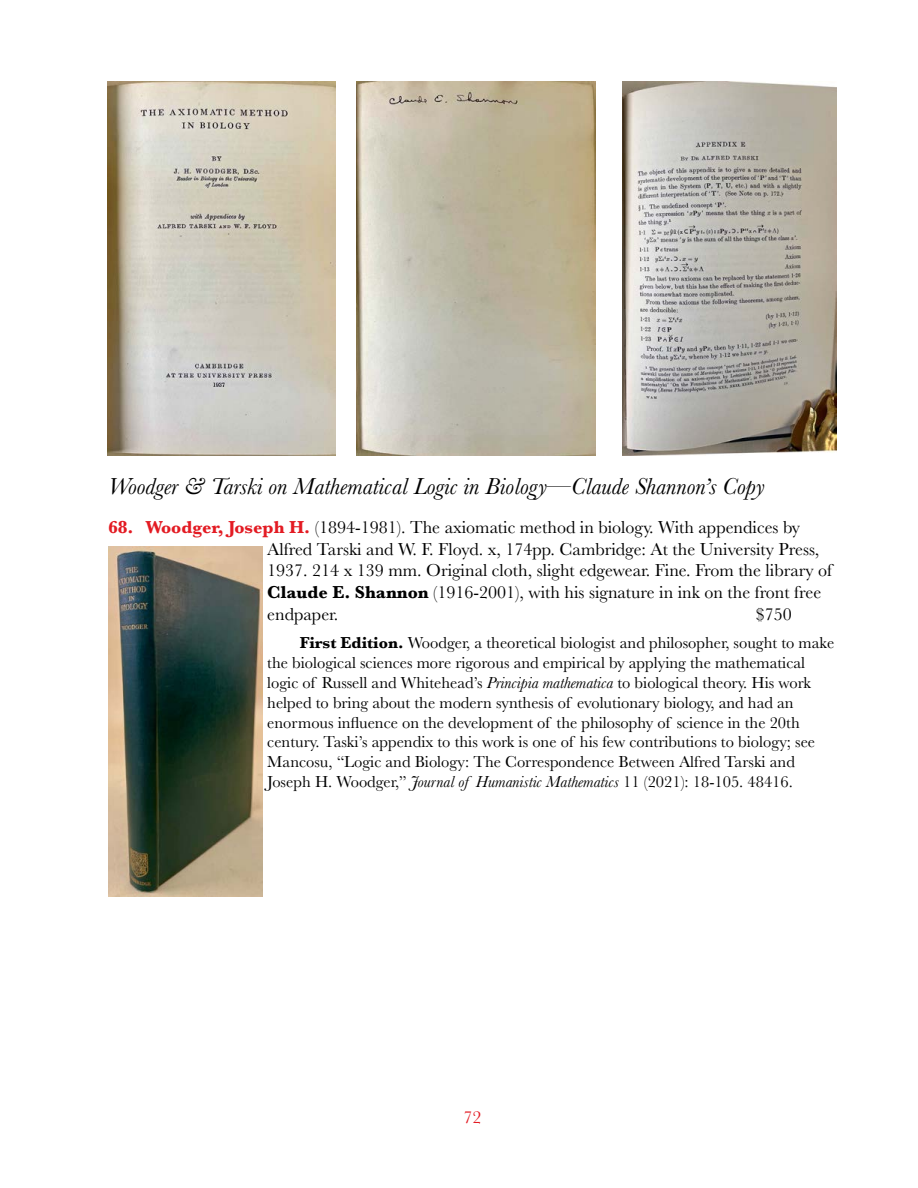
<style>
.page{position:relative;width:918px;height:1188px;background:#fff}
.page>*{position:absolute;margin:0;border:0;box-sizing:border-box;transform-origin:0 0}
.t1{font:italic 24px "Baskerville";color:#000}
.t2{font:18px/21.6px "Baskerville";color:#000}
.t3{font:18px "Baskerville";color:#e31b23}
.t4{font:16.5px/19.8px "Baskerville";color:#000}
.s1{font-weight:700;color:#e31b23}
.s2{font-weight:700}
.s3{font-style:italic}
</style>
<div class="page">
<img style="left:108px;top:81px;width:227px;height:375px">
<img style="left:357px;top:81px;width:238px;height:375px">
<img style="left:622px;top:81px;width:215px;height:375px">
<img style="left:108px;top:547px;width:155px;height:349px">
<h1 class="t1" style="left:108px;top:470px;width:659px">Woodger &amp; Tarski on Mathematical Logic in Biology—Claude Shannon’s Copy</h1>
<p class="t2" style="left:267px;top:517px;width:566px;text-indent:-159px"><span class="s1">68. Woodger, Joseph H.</span> (1894-1981). The axiomatic method in biology. With appendices by Alfred Tarski and W. F. Floyd. x, 174pp. Cambridge: At the University Press, 1937. 214 x 139 mm. Original cloth, slight edgewear. Fine. From the library of <span class="s2">Claude E. Shannon</span> (1916-2001), with his signature in ink on the front free endpaper.</p>
<p class="t2" style="left:756px;top:603px;width:37px">$750</p>
<p class="t4" style="left:267px;top:633px;width:569px;text-indent:32px"><span class="s2">First Edition.</span> Woodger, a theoretical biologist and philosopher, sought to make the biological sciences more rigorous and empirical by applying the mathematical logic of Russell and Whitehead’s <span class="s3">Principia mathematica</span> to biological theory. His work helped to bring about the modern synthesis of evolutionary biology, and had an enormous influence on the development of the philosophy of science in the 20th century. Taski’s appendix to this work is one of his few contributions to biology; see Mancosu, “Logic and Biology: The Correspondence Between Alfred Tarski and Joseph H. Woodger,” <span class="s3">Journal of Humanistic Mathematics</span> 11 (2021): 18-105. 48416.</p>
<p class="t3" style="left:464px;top:1106px;width:19px">72</p>
</div>
